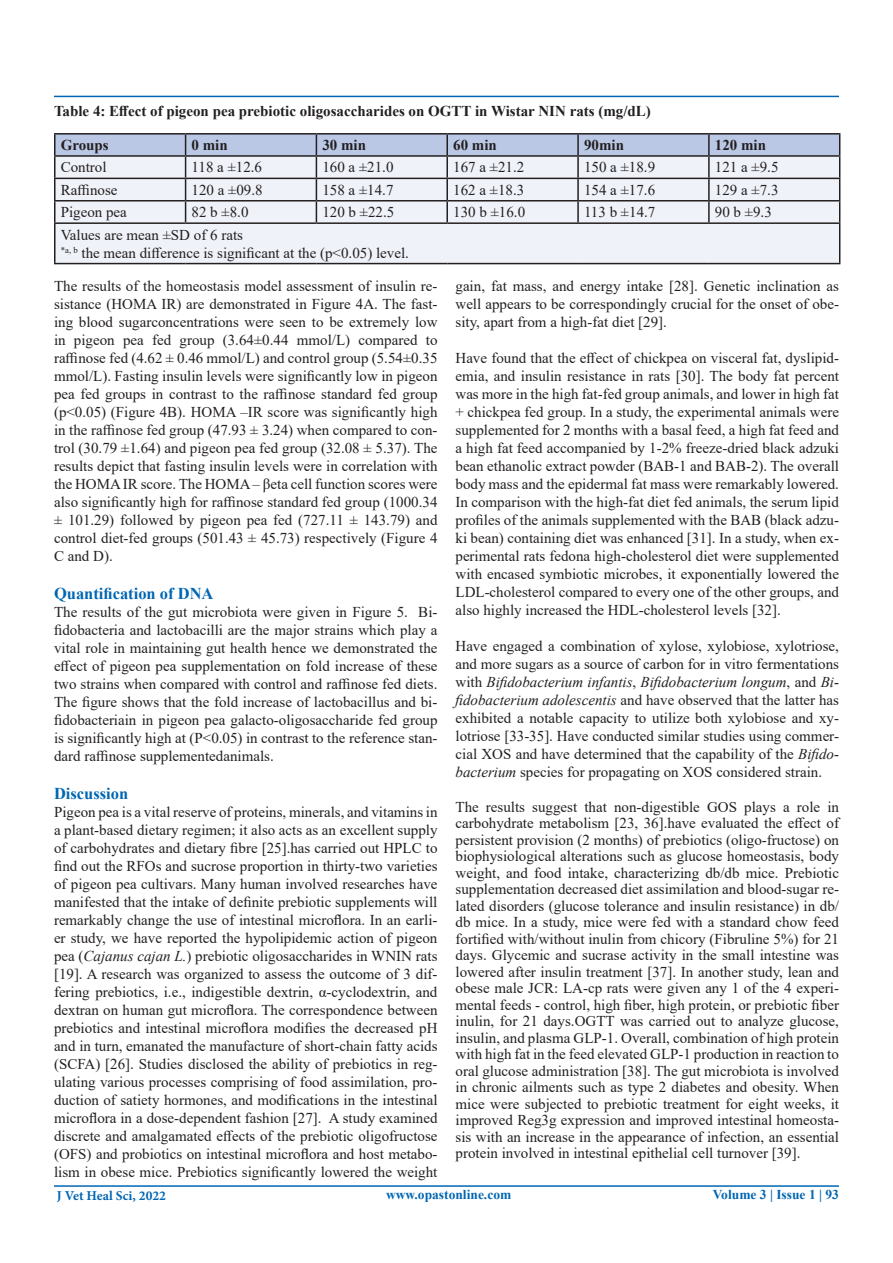
<style>
.page{position:relative;width:893px;height:1263px;background:#fff}
.page>*{position:absolute;margin:0;border:0;box-sizing:border-box;transform-origin:0 0}
.t1{font:700 16.5px "Times New Roman";color:#0166b3}
.t2{font:15px/18px "Times New Roman";color:#231f20;text-align:justify}
.t3{font:700 15px "Times New Roman";color:#231f20}
.t4{font:700 13.5px "Times New Roman";color:#0166b3}
.t5{font:700 13.5px "Minion Pro";color:#0166b3}
.s1{font-style:italic}
</style>
<div class="page">
<hr style="left:54px;top:1185px;width:785px;height:2px;background:#0166b3">
<hr style="left:54px;top:96px;width:785px;height:1px;background:#0166b3">
<div style="left:56px;top:224px;width:783px;height:39px;background:#eff2f9"></div>
<hr style="left:54px;top:133px;width:132px;height:2px;background:#231f20">
<hr style="left:54px;top:135px;width:2px;height:20px;background:#231f20">
<hr style="left:186px;top:133px;width:130px;height:2px;background:#231f20">
<hr style="left:316px;top:133px;width:131px;height:2px;background:#231f20">
<hr style="left:447px;top:133px;width:131px;height:2px;background:#231f20">
<hr style="left:578px;top:133px;width:131px;height:2px;background:#231f20">
<hr style="left:709px;top:133px;width:131px;height:2px;background:#231f20">
<hr style="left:54px;top:155px;width:132px;height:2px;background:#231f20">
<hr style="left:54px;top:157px;width:2px;height:21px;background:#231f20">
<hr style="left:54px;top:178px;width:132px;height:1px;background:#231f20">
<hr style="left:54px;top:179px;width:2px;height:21px;background:#231f20">
<hr style="left:54px;top:200px;width:132px;height:2px;background:#231f20">
<hr style="left:54px;top:202px;width:2px;height:20px;background:#231f20">
<svg style="left:55px;top:134px;width:785px;height:88px"></svg>
<hr style="left:54px;top:222px;width:132px;height:2px;background:#231f20">
<hr style="left:54px;top:224px;width:2px;height:39px;background:#231f20">
<hr style="left:186px;top:222px;width:130px;height:2px;background:#231f20">
<hr style="left:316px;top:222px;width:131px;height:2px;background:#231f20">
<hr style="left:447px;top:222px;width:131px;height:2px;background:#231f20">
<hr style="left:578px;top:222px;width:131px;height:2px;background:#231f20">
<hr style="left:709px;top:222px;width:131px;height:2px;background:#231f20">
<hr style="left:839px;top:224px;width:1px;height:39px;background:#231f20">
<hr style="left:54px;top:263px;width:132px;height:1px;background:#231f20">
<hr style="left:186px;top:263px;width:130px;height:1px;background:#231f20">
<hr style="left:316px;top:263px;width:131px;height:1px;background:#231f20">
<hr style="left:447px;top:263px;width:131px;height:1px;background:#231f20">
<hr style="left:578px;top:263px;width:131px;height:1px;background:#231f20">
<hr style="left:709px;top:263px;width:131px;height:1px;background:#231f20">
<p class="t3" style="left:54px;top:100px;width:598px">Table 4: Effect of pigeon pea prebiotic oligosaccharides on OGTT in Wistar NIN rats (mg/dL)</p>
<p class="t3" style="left:61px;top:134px;width:50px">Groups</p>
<p class="t3" style="left:192px;top:134px;width:38px">0 min</p>
<p class="t3" style="left:322px;top:134px;width:45px">30 min</p>
<p class="t3" style="left:453px;top:134px;width:45px">60 min</p>
<p class="t3" style="left:584px;top:134px;width:42px">90min</p>
<p class="t3" style="left:715px;top:134px;width:53px">120 min</p>
<p class="t2" style="left:61px;top:158px;width:47px">Control</p>
<p class="t2" style="left:192px;top:158px;width:72px">118 a ±12.6</p>
<p class="t2" style="left:322px;top:158px;width:73px">160 a ±21.0</p>
<p class="t2" style="left:453px;top:158px;width:73px">167 a ±21.2</p>
<p class="t2" style="left:584px;top:158px;width:73px">150 a ±18.9</p>
<p class="t2" style="left:715px;top:158px;width:65px">121 a ±9.5</p>
<p class="t2" style="left:61px;top:180px;width:58px">Raffinose</p>
<p class="t2" style="left:192px;top:180px;width:73px">120 a ±09.8</p>
<p class="t2" style="left:322px;top:180px;width:73px">158 a ±14.7</p>
<p class="t2" style="left:453px;top:180px;width:73px">162 a ±18.3</p>
<p class="t2" style="left:584px;top:180px;width:73px">154 a ±17.6</p>
<p class="t2" style="left:715px;top:180px;width:65px">129 a ±7.3</p>
<p class="t2" style="left:61px;top:203px;width:68px">Pigeon pea</p>
<p class="t2" style="left:192px;top:203px;width:58px">82 b ±8.0</p>
<p class="t2" style="left:322px;top:203px;width:73px">120 b ±22.5</p>
<p class="t2" style="left:453px;top:203px;width:73px">130 b ±16.0</p>
<p class="t2" style="left:584px;top:203px;width:73px">113 b ±14.7</p>
<p class="t2" style="left:715px;top:203px;width:58px">90 b ±9.3</p>
<p class="t2" style="left:61px;top:225px;width:350px">Values are mean ±SD of 6 rats<br><sup>*a,</sup> <sup>b</sup> the mean difference is significant at the (p&lt;0.05) level.</p>
<p class="t2" style="left:54px;top:277px;width:385px">The results of the homeostasis model assessment of insulin re&shy;sistance (HOMA IR) are demonstrated in Figure 4A. The fast&shy;ing blood sugarconcentrations were seen to be extremely low in pigeon pea fed group (3.64±0.44 mmol/L) compared to raffinose fed (4.62 ± 0.46 mmol/L) and control group (5.54±0.35 mmol/L). Fasting insulin levels were significantly low in pigeon pea fed groups in contrast to the raffinose standard fed group (p˂0.05) (Figure 4B). HOMA –IR score was significantly high in the raffinose fed group (47.93 ± 3.24) when compared to con&shy;trol (30.79 ±1.64) and pigeon pea fed group (32.08 ± 5.37). The results depict that fasting insulin levels were in correlation with the HOMA IR score. The HOMA – βeta cell function scores were also significantly high for raffinose standard fed group (1000.34 ± 101.29) followed by pigeon pea fed (727.11 ± 143.79) and control diet-fed groups (501.43 ± 45.73) respectively (Figure 4<br>C and D).</p>
<p class="t1" style="left:54px;top:581px;width:161px">Quantification of DNA</p>
<p class="t2" style="left:54px;top:602px;width:385px">The results of the gut microbiota were given in Figure 5. Bi&shy;fidobacteria and lactobacilli are the major strains which play a vital role in maintaining gut health hence we demonstrated the effect of pigeon pea supplementation on fold increase of these two strains when compared with control and raffinose fed diets.<br>The figure shows that the fold increase of lactobacillus and bi&shy;fidobacteriain in pigeon pea galacto-oligosaccharide fed group is significantly high at (P&lt;0.05) in contrast to the reference stan&shy;dard raffinose supplementedanimals.</p>
<p class="t1" style="left:54px;top:781px;width:76px">Discussion</p>
<p class="t2" style="left:54px;top:802px;width:385px">Pigeon pea is a vital reserve of proteins, minerals, and vitamins in a plant-based dietary regimen; it also acts as an excellent supply of carbohydrates and dietary fibre [25].has carried out HPLC to find out the RFOs and sucrose proportion in thirty-two varieties of pigeon pea cultivars. Many human involved researches have manifested that the intake of definite prebiotic supplements will remarkably change the use of intestinal microflora. In an earli&shy;er study, we have reported the hypolipidemic action of pigeon pea (<span class="s1">Cajanus cajan L.</span>) prebiotic oligosaccharides in WNIN rats [19]. A research was organized to assess the outcome of 3 dif&shy;fering prebiotics, i.e., indigestible dextrin, α-cyclodextrin, and dextran on human gut microflora. The correspondence between prebiotics and intestinal microflora modifies the decreased pH and in turn, emanated the manufacture of short-chain fatty acids (SCFA) [26]. Studies disclosed the ability of prebiotics in reg&shy;ulating various processes comprising of food assimilation, pro&shy;duction of satiety hormones, and modifications in the intestinal microflora in a dose-dependent fashion [27]. A study examined discrete and amalgamated effects of the prebiotic oligofructose (OFS) and probiotics on intestinal microflora and host metabo&shy;lism in obese mice. Prebiotics significantly lowered the weight</p>
<p class="t2" style="left:455px;top:277px;width:385px">gain, fat mass, and energy intake [28]. Genetic inclination as well appears to be correspondingly crucial for the onset of obe&shy;sity, apart from a high-fat diet [29].</p>
<p class="t2" style="left:455px;top:349px;width:385px">Have found that the effect of chickpea on visceral fat, dyslipid&shy;emia, and insulin resistance in rats [30]. The body fat percent was more in the high fat-fed group animals, and lower in high fat + chickpea fed group. In a study, the experimental animals were supplemented for 2 months with a basal feed, a high fat feed and a high fat feed accompanied by 1-2% freeze-dried black adzuki bean ethanolic extract powder (BAB-1 and BAB-2). The overall body mass and the epidermal fat mass were remarkably lowered.<br>In comparison with the high-fat diet fed animals, the serum lipid profiles of the animals supplemented with the BAB (black adzu&shy;ki bean) containing diet was enhanced [31]. In a study, when ex&shy;perimental rats fedona high-cholesterol diet were supplemented with encased symbiotic microbes, it exponentially lowered the LDL-cholesterol compared to every one of the other groups, and also highly increased the HDL-cholesterol levels [32].</p>
<p class="t2" style="left:455px;top:637px;width:385px">Have engaged a combination of xylose, xylobiose, xylotriose, and more sugars as a source of carbon for in vitro fermentations with <span class="s1">Bifidobacterium infantis</span>, <span class="s1">Bifidobacterium longum</span>, and <span class="s1">Bi&shy;fidobacterium adolescentis</span> and have observed that the latter has exhibited a notable capacity to utilize both xylobiose and xy&shy;lotriose [33-35]. Have conducted similar studies using commer&shy;cial XOS and have determined that the capability of the <span class="s1">Bifido&shy;bacterium</span> species for propagating on XOS considered strain.</p>
<p class="t2" style="left:455px;top:798px;width:385px;line-height:16.5px">The results suggest that non-digestible GOS plays a role in carbohydrate metabolism [23, 36].have evaluated the effect of persistent provision (2 months) of prebiotics (oligo-fructose) on biophysiological alterations such as glucose homeostasis, body weight, and food intake, characterizing db/db mice. Prebiotic supplementation decreased diet assimilation and blood-sugar re&shy;lated disorders (glucose tolerance and insulin resistance) in db/ db mice. In a study, mice were fed with a standard chow feed fortified with/without inulin from chicory (Fibruline 5%) for 21 days. Glycemic and sucrase activity in the small intestine was lowered after insulin treatment [37]. In another study, lean and obese male JCR: LA-cp rats were given any 1 of the 4 experi&shy;mental feeds - control, high fiber, high protein, or prebiotic fiber inulin, for 21 days.OGTT was carried out to analyze glucose, insulin, and plasma GLP-1. Overall, combination of high protein with high fat in the feed elevated GLP-1 production in reaction to oral glucose administration [38]. The gut microbiota is involved in chronic ailments such as type 2 diabetes and obesity. When mice were subjected to prebiotic treatment for eight weeks, it improved Reg3g expression and improved intestinal homeosta&shy;sis with an increase in the appearance of infection, an essential protein involved in intestinal epithelial cell turnover [39].</p>
<p class="t5" style="left:57px;top:1186px;width:110px">J Vet Heal Sci, 2022</p>
<p class="t4" style="left:386px;top:1185px;width:127px">www.opastonline.com</p>
<p class="t4" style="left:713px;top:1185px;width:128px">Volume 3 | Issue 1 | 93</p>
</div>
